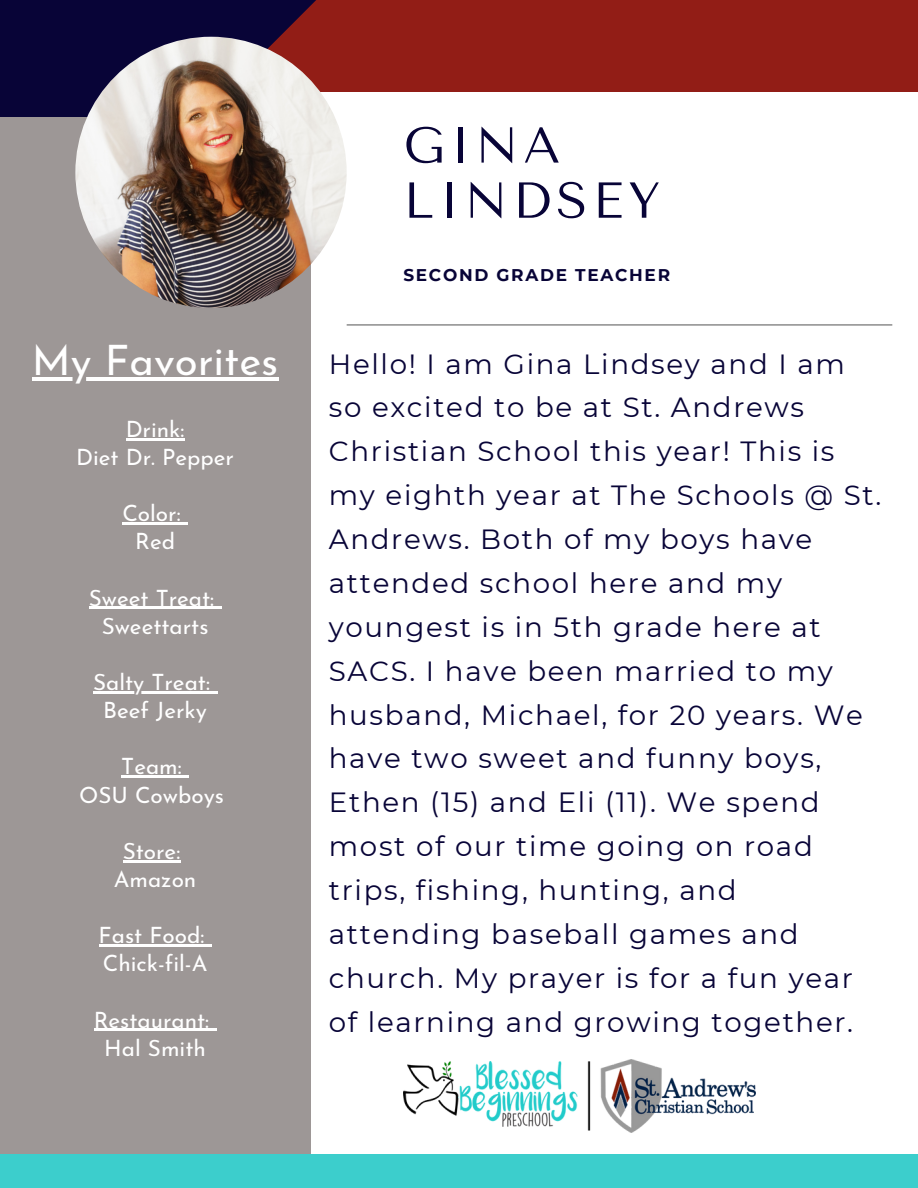
<style>
.page{position:relative;width:918px;height:1188px;background:#fff}
.page>*{position:absolute;margin:0;border:0;box-sizing:border-box;transform-origin:0 0}
.t1{font:50.4px/55.2px "Tenor Sans";letter-spacing:.1em;color:#080437}
.t2{font:42px "Josefin Sans";color:#fff}
.t3{font:27.75px/43.8px "Montserrat";letter-spacing:.06em;color:#080437}
.t4{font:22.5px "Josefin Sans";color:#fff}
.t5{font:700 16.95px "Montserrat";letter-spacing:.1em;color:#080437}
</style>
<div class="page">
<div style="left:52px;top:0;width:866px;height:92px;background:#921d16"></div>
<svg style="left:0;top:0;width:321px;height:317px;background:#1c0d39"></svg>
<div style="left:0;top:117px;width:310px;height:1037px;background:#9d9796"></div>
<img style="left:75px;top:37px;width:272px;height:271px;border-radius:50%">
<hr style="left:347px;top:324px;width:545px;height:1px;background:#666">
<div style="left:0;top:1154px;width:918px;height:34px;background:#3ccecc"></div>
<img style="left:403px;top:1060px;width:353px;height:73px">
<hr style="left:32px;top:377px;width:246px;height:4px;background:#fff">
<hr style="left:126px;top:438px;width:59px;height:2px;background:#fff">
<hr style="left:122px;top:522px;width:59px;height:3px;background:#fff">
<svg style="left:181px;top:522px;width:7px;height:3px"></svg>
<hr style="left:89px;top:607px;width:125px;height:2px;background:#fff">
<svg style="left:214px;top:607px;width:7px;height:2px"></svg>
<hr style="left:93px;top:691px;width:117px;height:2px;background:#fff">
<svg style="left:210px;top:691px;width:7px;height:2px"></svg>
<hr style="left:121px;top:776px;width:61px;height:2px;background:#fff">
<svg style="left:182px;top:776px;width:7px;height:2px"></svg>
<hr style="left:123px;top:860px;width:57px;height:2px;background:#fff">
<hr style="left:99px;top:944px;width:106px;height:3px;background:#fff">
<svg style="left:205px;top:944px;width:7px;height:3px"></svg>
<hr style="left:94px;top:1029px;width:115px;height:2px;background:#fff">
<svg style="left:209px;top:1029px;width:7px;height:2px"></svg>
<p class="t2" style="left:32px;top:344px;width:248px">My Favorites</p>
<p class="t4" style="left:126px;top:420px;width:60px">Drink:</p>
<p class="t4" style="left:76px;top:448px;width:159px">Diet Dr. Pepper</p>
<p class="t4" style="left:122px;top:504px;width:60px">Color:</p>
<p class="t4" style="left:135px;top:533px;width:41px">Red</p>
<p class="t4" style="left:89px;top:589px;width:127px">Sweet Treat:</p>
<p class="t4" style="left:102px;top:617px;width:108px">Sweettarts</p>
<p class="t4" style="left:93px;top:673px;width:118px">Salty Treat:</p>
<p class="t4" style="left:103px;top:701px;width:105px">Beef Jerky</p>
<p class="t4" style="left:121px;top:758px;width:62px">Team:</p>
<p class="t4" style="left:79px;top:786px;width:146px">OSU Cowboys</p>
<p class="t4" style="left:123px;top:842px;width:59px">Store:</p>
<p class="t4" style="left:114px;top:870px;width:84px">Amazon</p>
<p class="t4" style="left:99px;top:926px;width:107px">Fast Food:</p>
<p class="t4" style="left:103px;top:954px;width:106px">Chick-fil-A</p>
<p class="t4" style="left:94px;top:1011px;width:117px">Restaurant:</p>
<p class="t4" style="left:104px;top:1039px;width:103px">Hal Smith</p>
<p class="t1" style="left:403px;top:118px;width:258px">GINA<br>LINDSEY</p>
<p class="t5" style="left:403px;top:265px;width:268px">SECOND GRADE TEACHER</p>
<p class="t3" style="left:329px;top:342px;width:554px">Hello! I am Gina Lindsey and I am so excited to be at St. Andrews<br>Christian School this year! This is my eighth year at The Schools @ St.<br>Andrews. Both of my boys have attended school here and my youngest is in 5th grade here at<br>SACS. I have been married to my husband, Michael, for 20 years. We have two sweet and funny boys,<br>Ethen (15) and Eli (11). We spend most of our time going on road trips, fishing, hunting, and attending baseball games and church. My prayer is for a fun year of learning and growing together.</p>
</div>
